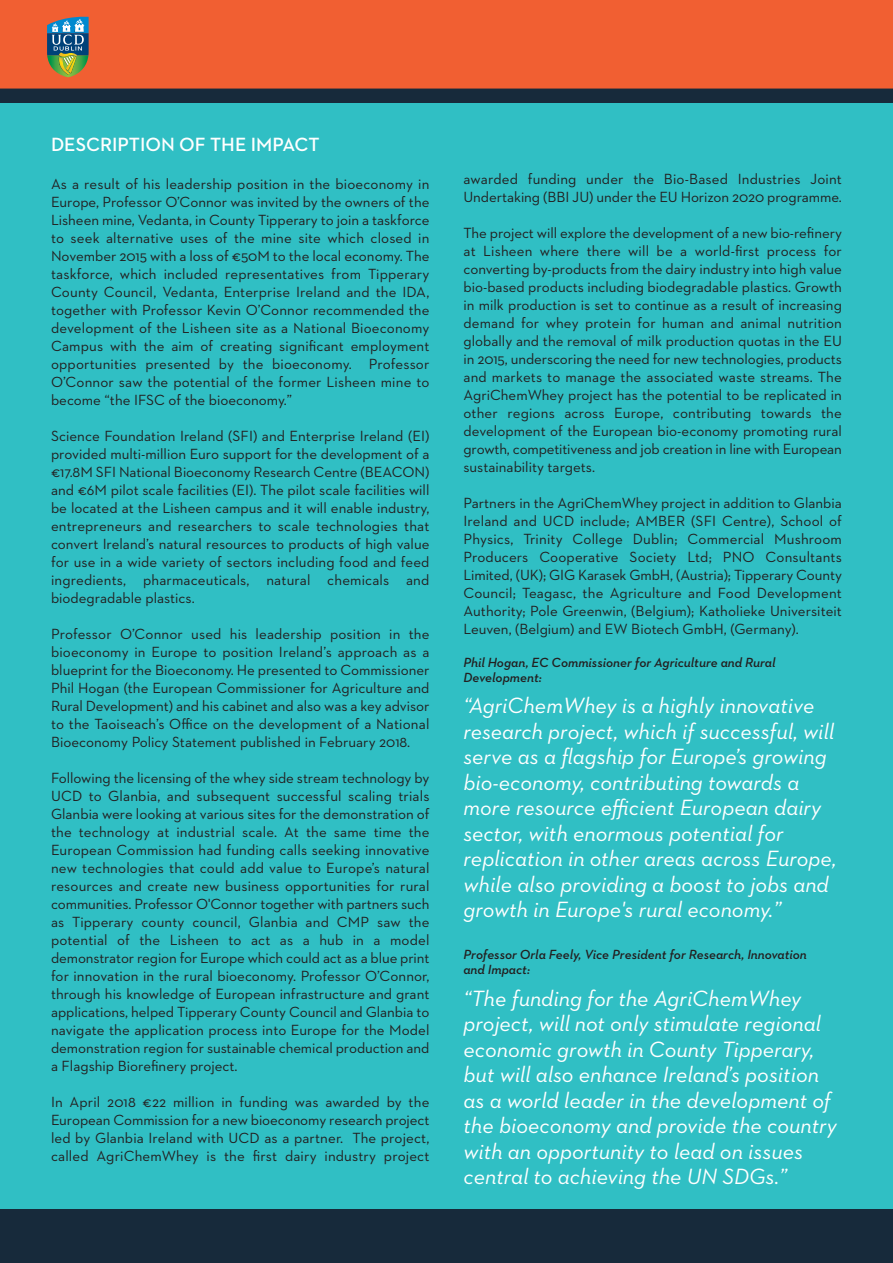
<style>
.page{position:relative;width:893px;height:1263px;background:#fff}
.page>*{position:absolute;margin:0;border:0;box-sizing:border-box;transform-origin:0 0}
.t1{font:italic 22.5px/25.5px "Neutraface 2 Text";color:#fff}
.t2{font:600 19.5px "Neutraface 2 Text";color:#fff}
.t3{font:15px/18px "Neutraface 2 Text";color:#231f20;text-align:justify}
.t4{font:italic 600 13.5px/15px "Neutraface 2 Text";color:#231f20}
</style>
<div class="page">
<div style="left:0;top:91px;width:893px;height:1172px;background:#30bfc4"></div>
<div style="left:0;top:0;width:893px;height:92px;background:#f15f32"></div>
<svg style="left:47px;top:16px;width:42px;height:61px;background:#64857b"></svg>
<div style="left:0;top:89px;width:893px;height:13px;background:#172a3b"></div>
<div style="left:0;top:1209px;width:893px;height:54px;background:#172a3b"></div>
<h2 class="t2" style="left:51px;top:137px;width:270px">DESCRIPTION OF THE IMPACT</h2>
<p class="t3" style="left:51px;top:176px;width:380px">As a result of his leadership position in the bioeconomy in Europe, Professor O’Connor was invited by the owners of the Lisheen mine, Vedanta, in County Tipperary to join a taskforce to seek alternative uses of the mine site which closed in November 2015 with a loss of €50M to the local economy. The taskforce, which included representatives from Tipperary County Council, Vedanta, Enterprise Ireland and the IDA, together with Professor Kevin O’Connor recommended the development of the Lisheen site as a National Bioeconomy Campus with the aim of creating significant employment opportunities presented by the bioeconomy. Professor O’Connor saw the potential of the former Lisheen mine to become “the IFSC of the bioeconomy.”</p>
<p class="t3" style="left:51px;top:428px;width:380px">Science Foundation Ireland (SFI) and Enterprise Ireland (EI) provided multi-million Euro support for the development of a €17.8M SFI National Bioeconomy Research Centre (BEACON) and €6M pilot scale facilities (EI). The pilot scale facilities will be located at the Lisheen campus and it will enable industry, entrepreneurs and researchers to scale technologies that convert Ireland’s natural resources to products of high value for use in a wide variety of sectors including food and feed ingredients, pharmaceuticals, natural chemicals and biodegradable plastics.</p>
<p class="t3" style="left:51px;top:626px;width:380px">Professor O’Connor used his leadership position in the bioeconomy in Europe to position Ireland’s approach as a blueprint for the Bioeconomy. He presented to Commissioner Phil Hogan (the European Commissioner for Agriculture and Rural Development) and his cabinet and also was a key advisor to the Taoiseach’s Office on the development of a National Bioeconomy Policy Statement published in February 2018.</p>
<p class="t3" style="left:51px;top:770px;width:380px">Following the licensing of the whey side stream technology by UCD to Glanbia, and subsequent successful scaling trials Glanbia were looking at various sites for the demonstration of the technology at industrial scale. At the same time the European Commission had funding calls seeking innovative new technologies that could add value to Europe’s natural resources and create new business opportunities for rural communities. Professor O'Connor together with partners such as Tipperary county council, Glanbia and CMP saw the potential of the Lisheen to act as a hub in a model demonstrator region for Europe which could act as a blue print for innovation in the rural bioeconomy. Professor O’Connor, through his knowledge of European infrastructure and grant applications, helped Tipperary County Council and Glanbia to navigate the application process into Europe for the Model demonstration region for sustainable chemical production and a Flagship Biorefinery project.</p>
<p class="t3" style="left:51px;top:1094px;width:380px">In April 2018 €22 million in funding was awarded by the European Commission for a new bioeconomy research project led by Glanbia Ireland with UCD as a partner. The project, called AgriChemWhey is the first dairy industry project</p>
<p class="t3" style="left:463px;top:171px;width:380px">awarded funding under the Bio-Based Industries Joint<br>Undertaking (BBI JU) under the EU Horizon 2020 programme.</p>
<p class="t3" style="left:463px;top:225px;width:380px">The project will explore the development of a new bio-refinery at Lisheen where there will be a world-first process for converting by-products from the dairy industry into high value bio-based products including biodegradable plastics. Growth in milk production is set to continue as a result of increasing demand for whey protein for human and animal nutrition globally and the removal of milk production quotas in the EU in 2015, underscoring the need for new technologies, products and markets to manage the associated waste streams. The AgriChemWhey project has the potential to be replicated in other regions across Europe, contributing towards the development of the European bio-economy promoting rural growth, competitiveness and job creation in line with European sustainability targets.</p>
<p class="t3" style="left:463px;top:495px;width:380px">Partners in the AgriChemWhey project in addition to Glanbia Ireland and UCD include; AMBER (SFI Centre), School of Physics, Trinity College Dublin; Commercial Mushroom Producers Cooperative Society Ltd; PNO Consultants Limited, (UK); GIG Karasek GmbH, (Austria); Tipperary County Council; Teagasc, the Agriculture and Food Development Authority; Pole Greenwin, (Belgium); Katholieke Universiteit Leuven, (Belgium) and EW Biotech GmbH, (Germany).</p>
<p class="t4" style="left:463px;top:656px;width:313px">Phil Hogan, EC Commissioner for Agriculture and Rural<br>Development:</p>
<p class="t1" style="left:463px;top:695px;width:374px">“AgriChemWhey is a highly innovative research project, which if successful, will serve as a flagship for Europe’s growing bio-economy, contributing towards a more resource efficient European dairy sector, with enormous potential for replication in other areas across Europe, while also providing a boost to jobs and growth in Europe's rural economy.”</p>
<p class="t4" style="left:463px;top:948px;width:345px">Professor Orla Feely, Vice President for Research, Innovation and Impact:</p>
<p class="t1" style="left:463px;top:987px;width:375px">“The funding for the AgriChemWhey project, will not only stimulate regional economic growth in County Tipperary, but will also enhance Ireland’s position as a world leader in the development of the bioeconomy and provide the country with an opportunity to lead on issues central to achieving the UN SDGs.”</p>
</div>
